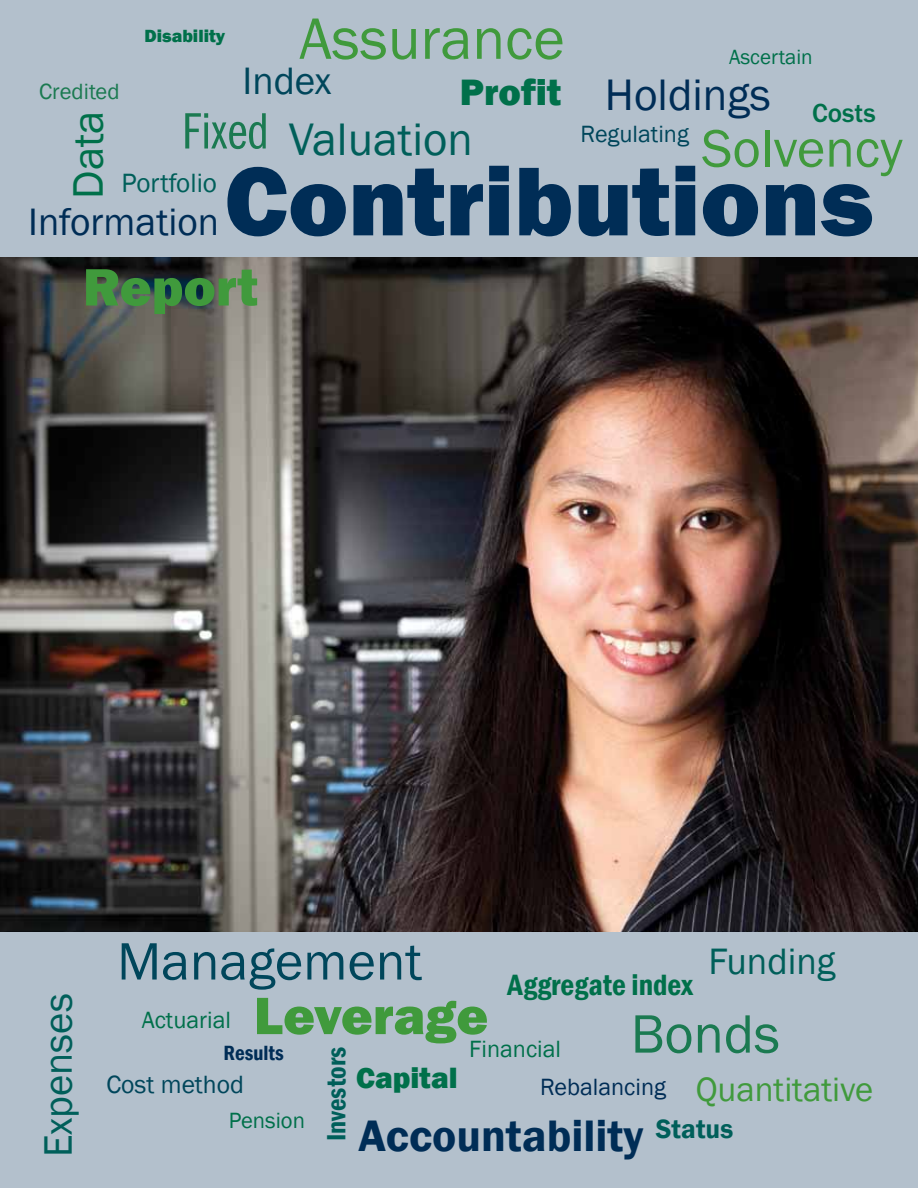
<style>
.page{position:relative;width:918px;height:1188px;background:#b3c0cc}
.page>*{position:absolute;margin:0;border:0;box-sizing:border-box;transform-origin:0 0}
.t1{font:800 101.25px "Franklin Gothic";color:#002d56}
.t2{font:60.45px "Franklin Gothic";color:#409a3c}
.t3{font:55.95px "Franklin Gothic";color:#1b7a51}
.t4{font:800 54.45px "Franklin Gothic";color:#409a3c}
.t5{font:54.45px "Franklin Gothic";color:#00465b}
.t6{font:54.45px "Franklin Gothic";color:#409a3c}
.t7{font:52.95px "ITC Franklin Gothic Std Bk Cp";color:#1b7a51}
.t8{font:46.8px "Franklin Gothic";color:#005f5a}
.t9{font:600 45.3px "Franklin Gothic";color:#002d56}
.t10{font:45.3px "Franklin Gothic";color:#002d56}
.t11{font:43.8px "Franklin Gothic";color:#00704a}
.t12{font:40.8px "Franklin Gothic";color:#005f5a}
.t13{font:39.3px "Franklin Gothic";color:#002d56}
.t14{font:39.3px "Franklin Gothic";color:#00465b}
.t15{font:37.8px "Franklin Gothic";color:#005f5a}
.t16{font:800 37.8px "Franklin Gothic";color:#00704a}
.t17{font:34.8px "Franklin Gothic";color:#409a3c}
.t18{font:600 condensed 30.15px "Franklin Gothic";color:#00704a}
.t19{font:800 30.15px "Franklin Gothic";color:#00704a}
.t20{font:27.15px "Franklin Gothic";color:#005f5a}
.t21{font:600 condensed 27.15px "Franklin Gothic";color:#005f5a}
.t22{font:500 27.15px "ITC Franklin Gothic Std";color:#00704a}
.t23{font:25.65px "Franklin Gothic";color:#00465b}
.t24{font:24.15px "Franklin Gothic";color:#00704a}
.t25{font:24.15px "Franklin Gothic";color:#002d56}
.t26{font:24.15px "Franklin Gothic";color:#00465b}
.t27{font:22.65px "Franklin Gothic";color:#1b7a51}
.t28{font:22.65px "Franklin Gothic";color:#00704a}
.t29{font:21.15px "Franklin Gothic";color:#00704a}
.t30{font:600 condensed 21.15px "Franklin Gothic";color:#002d56}
.t31{font:800 18.15px "Franklin Gothic";color:#00704a}
</style>
<div class="page">
<img style="left:0;top:257px;width:918px;height:675px">
<p class="t31" style="left:144px;top:25px;width:82px">Disability</p>
<h2 class="t2" style="left:299px;top:1px;width:267px">Assurance</h2>
<p class="t29" style="left:729px;top:44px;width:85px">Ascertain</p>
<p class="t14" style="left:243px;top:57px;width:90px">Index</p>
<p class="t10" style="left:605px;top:67px;width:167px">Holdings</p>
<p class="t16" style="left:460px;top:68px;width:103px">Profit</p>
<p class="t27" style="left:39px;top:77px;width:82px">Credited</p>
<p class="t22" style="left:812px;top:98px;width:65px">Costs</p>
<p class="t7" style="left:182px;top:102px;width:88px">Fixed</p>
<p class="t11" style="left:61px;top:199px;width:90px;rotate:-90deg">Data</p>
<p class="t8" style="left:289px;top:110px;width:186px">Valuation</p>
<p class="t26" style="left:581px;top:119px;width:110px">Regulating</p>
<p class="t6" style="left:702px;top:115px;width:203px">Solvency</p>
<h1 class="t1" style="left:225px;top:136px;width:651px">Contributions</h1>
<p class="t20" style="left:122px;top:166px;width:97px">Portfolio</p>
<p class="t13" style="left:28px;top:198px;width:192px">Information</p>
<p class="t4" style="left:83px;top:252px;width:176px">Report</p>
<p class="t12" style="left:33px;top:1157px;width:165px;rotate:-90deg">Expenses</p>
<p class="t5" style="left:117px;top:928px;width:306px">Management</p>
<p class="t15" style="left:709px;top:938px;width:128px">Funding</p>
<p class="t18" style="left:508px;top:965px;width:187px">Aggregate index</p>
<p class="t4" style="left:254px;top:981px;width:236px">Leverage</p>
<p class="t24" style="left:142px;top:1005px;width:91px">Actuarial</p>
<p class="t3" style="left:631px;top:999px;width:151px">Bonds</p>
<p class="t24" style="left:469px;top:1034px;width:93px">Financial</p>
<p class="t30" style="left:224px;top:1038px;width:62px">Results</p>
<p class="t21" style="left:318px;top:1141px;width:96px;rotate:-90deg">Investors</p>
<p class="t19" style="left:356px;top:1059px;width:103px">Capital</p>
<p class="t25" style="left:540px;top:1072px;width:128px">Rebalancing</p>
<p class="t23" style="left:106px;top:1068px;width:139px">Cost method</p>
<p class="t17" style="left:696px;top:1068px;width:179px">Quantitative</p>
<p class="t28" style="left:229px;top:1107px;width:78px">Pension</p>
<p class="t9" style="left:359px;top:1108px;width:376px">Accountability <sup>Status</sup></p>
</div>
